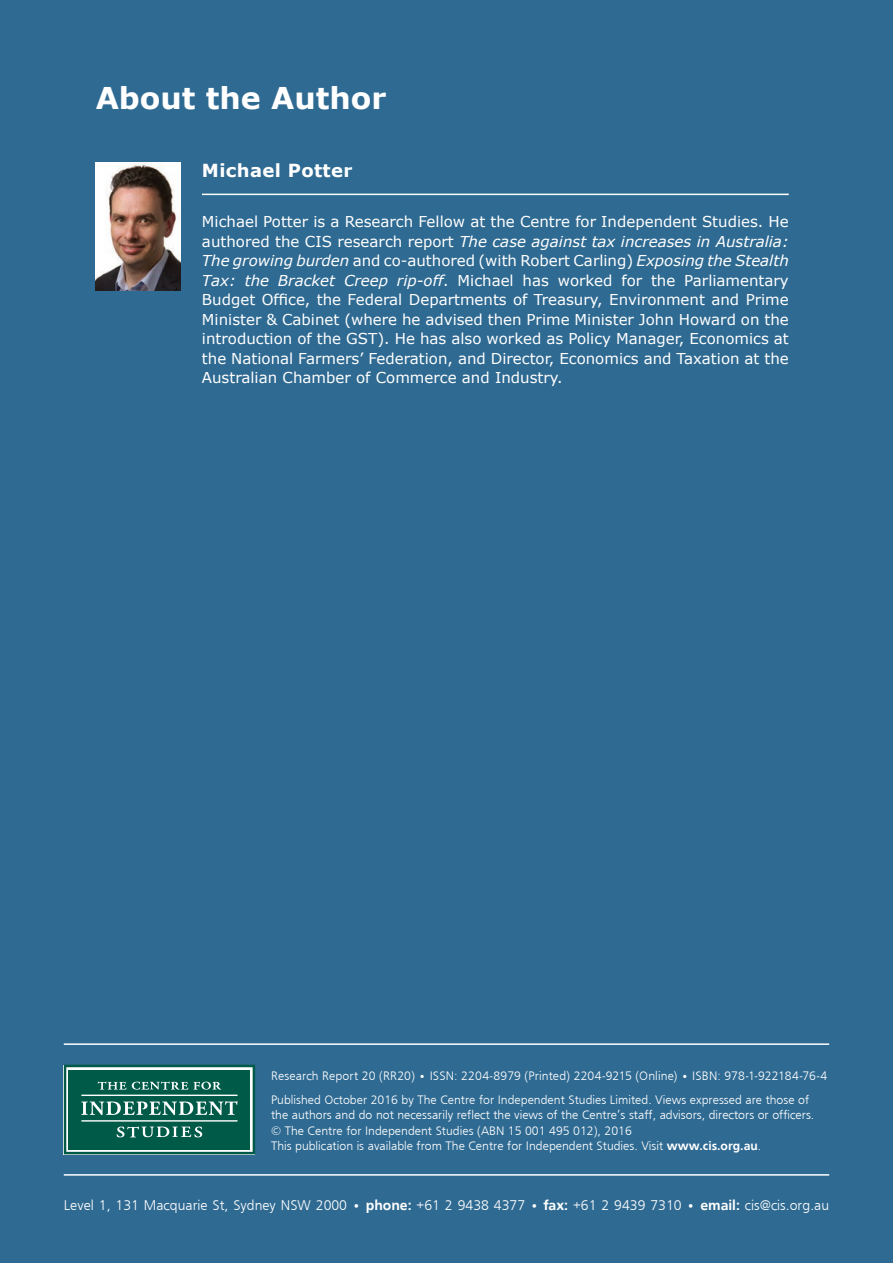
<style>
.page{position:relative;width:893px;height:1263px;background:#2f6a92}
.page>*{position:absolute;margin:0;border:0;box-sizing:border-box;transform-origin:0 0}
.t1{font:700 30px "Verdana";color:#fff}
.Body_Text{font:700 18px "Verdana";letter-spacing:.02em;color:#fff}
.Body_Text-2{font:15px/19.5px "Verdana";color:#fff;text-align:justify}
.t2{font:300 14.55px "Frugal Sans";color:#fff}
.t3{font:300 12.75px/15.3px "Frugal Sans";color:#fff}
.s1{font-style:italic}
.s2{font-weight:700}
</style>
<div class="page">
<hr style="left:64px;top:1043px;width:765px;height:2px;background:#fff">
<hr style="left:64px;top:1174px;width:765px;height:1px;background:#fff">
<svg style="left:64px;top:1065px;width:191px;height:89px;background:#297465"></svg>
<hr style="left:81px;top:1094px;width:157px;height:2px;background:#fff">
<hr style="left:81px;top:1120px;width:157px;height:1px;background:#fff">
<hr style="left:202px;top:194px;width:587px;height:1px;background:#fff">
<img style="left:96px;top:163px;width:85px;height:127px">
<p class="t1" style="left:96px;top:77px;width:292px">About the Author</p>
<p class="Body_Text" style="left:202px;top:157px;width:152px">Michael Potter</p>
<p class="Body_Text-2" style="left:202px;top:212px;width:588px">Michael Potter is a Research Fellow at the Centre for Independent Studies. He authored the CIS research report <span class="s1">The case against tax increases in Australia:<br>The growing burden</span> and co-authored (with Robert Carling) <span class="s1">Exposing the Stealth Tax: the Bracket Creep rip-off</span>. Michael has worked for the Parliamentary Budget Office, the Federal Departments of Treasury, Environment and Prime Minister &amp; Cabinet (where he advised then Prime Minister John Howard on the introduction of the GST). He has also worked as Policy Manager, Economics at the National Farmers’ Federation, and Director, Economics and Taxation at the Australian Chamber of Commerce and Industry.</p>
<p class="t3" style="left:271px;top:1068px;width:558px">Research Report 20 (RR20) • ISSN: 2204-8979 (Printed) 2204-9215 (Online) • ISBN: 978-1-922184-76-4</p>
<p class="t3" style="left:271px;top:1092px;width:545px">Published October 2016 by The Centre for Independent Studies Limited. Views expressed are those of the authors and do not necessarily reflect the views of the Centre’s staff, advisors, directors or officers.</p>
<p class="t3" style="left:271px;top:1123px;width:362px">© The Centre for Independent Studies (ABN 15 001 495 012), 2016</p>
<p class="t3" style="left:271px;top:1138px;width:492px">This publication is available from The Centre for Independent Studies. Visit <span class="s2">www.cis.org.au</span>.</p>
<p class="t2" style="left:64px;top:1197px;width:767px">Level 1, 131 Macquarie St, Sydney NSW 2000 • <span class="s2">phone:</span> +61 2 9438 4377 • <span class="s2">fax:</span> +61 2 9439 7310 • <span class="s2">email:</span> cis@cis.org.au</p>
</div>
